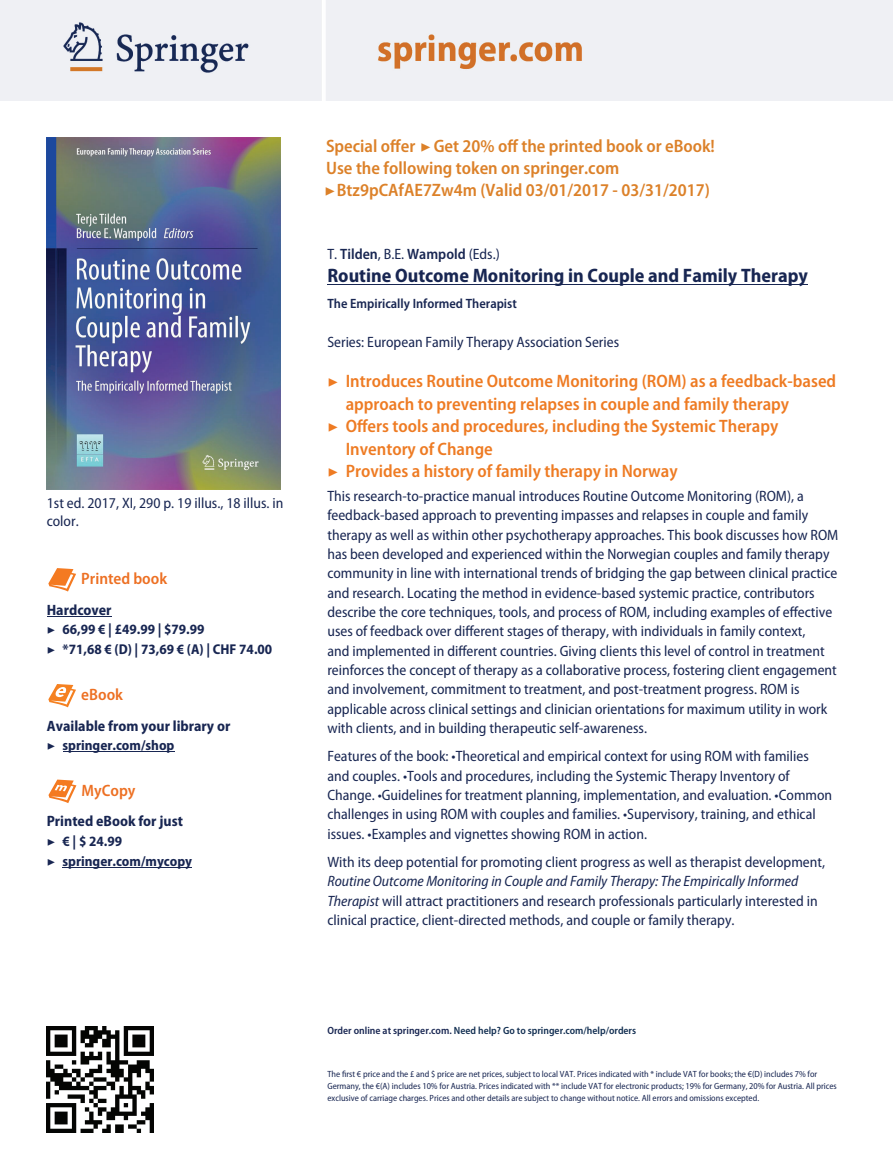
<style>
.page{position:relative;width:893px;height:1174px;background:#fff}
.page>*{position:absolute;margin:0;border:0;box-sizing:border-box;transform-origin:0 0}
.t1{font:700 semi-condensed 19.5px "Myriad Pro";color:#182652}
.t2{font:600 semi-condensed 18px "Myriad Pro";color:#ee7b23}
.t3{font:600 semi-condensed 18px/21.6px "Myriad Pro";color:#dc8129}
.t4{font:600 semi-condensed 16.5px "Myriad Pro";color:#ed7023}
.t5{font:semi-condensed 15px/19.4px "Myriad Pro";color:#182652}
.t6{font:700 semi-condensed 15px "Myriad Pro";color:#182652}
.t7{font:700 semi-condensed 14.25px/20px "Myriad Pro";color:#182652}
.t8{font:600 semi-condensed 13.5px "Myriad Pro";color:#182652}
.t9{font:600 semi-condensed 10.5px "Myriad Pro";color:#112e51}
.t10{font:semi-condensed 9px/12.1px "Myriad Pro";color:#182652}
.s1{font-family:"Minion Pro";font-weight:400;font-stretch:normal}
.s2{font-family:"Minion Pro";font-stretch:normal}
.s3{font-weight:600}
.s4{font-style:italic}
.s5{color:#182652}
</style>
<div class="page">
<div style="left:0;top:0;width:893px;height:100px;background:#eff0f4"></div>
<img style="left:47px;top:138px;width:234px;height:352px">
<svg style="left:48px;top:568px;width:28px;height:23px"></svg>
<hr style="left:47px;top:616px;width:65px;height:1px;background:#182652">
<svg style="left:48px;top:684px;width:28px;height:23px"></svg>
<hr style="left:63px;top:751px;width:111px;height:1px;background:#182652">
<svg style="left:48px;top:779px;width:28px;height:24px"></svg>
<hr style="left:63px;top:867px;width:129px;height:1px;background:#182652">
<img style="left:47px;top:1026px;width:106px;height:107px">
<hr style="left:327px;top:284px;width:481px;height:1px;background:#182652">
<p class="t5" style="left:47px;top:494px;width:238px;line-height:18px">1st ed. 2017, XI, 290 p. 19 illus., 18 illus. in color.</p>
<p class="t4" style="left:81px;top:570px;width:87px">Printed book</p>
<p class="t6" style="left:47px;top:601px;width:66px">Hardcover</p>
<p class="t7" style="left:47px;top:619px;width:227px"><span class="s1">▶</span> 66,99 € | £49.99 | $79.99<br><span class="s1">▶</span> *71,68 € (D) | 73,69 € (A) | CHF 74.00</p>
<p class="t4" style="left:81px;top:685px;width:43px">eBook</p>
<p class="t6" style="left:47px;top:717px;width:185px">Available from your library or</p>
<p class="t7" style="left:47px;top:735px;width:129px"><span class="s1">▶</span> springer.com/shop</p>
<p class="t4" style="left:82px;top:781px;width:55px">MyCopy</p>
<p class="t6" style="left:47px;top:813px;width:138px">Printed eBook for just</p>
<p class="t7" style="left:47px;top:831px;width:147px"><span class="s1">▶</span> € | $ 24.99<br><span class="s1">▶</span> springer.com/mycopy</p>
<p class="t3" style="left:324px;top:136px;width:392px">Special offer <span class="s2">▶</span> Get 20% off the printed book or eBook!<br>Use the following token on springer.com<br><span class="s2">▶</span> Btz9pCAfAE7Zw4m (Valid 03/01/2017 - 03/31/2017)</p>
<p class="t5" style="left:327px;top:245px;width:174px">T. <span class="s3">Tilden</span>, B.E. <span class="s3">Wampold</span> (Eds.)</p>
<h1 class="t1" style="left:327px;top:265px;width:482px">Routine Outcome Monitoring in Couple and Family Therapy</h1>
<p class="t8" style="left:327px;top:296px;width:191px">The Empirically Informed Therapist</p>
<p class="t5" style="left:327px;top:332px;width:293px">Series: European Family Therapy Association Series</p>
<p class="t2" style="left:327px;top:371px;width:510px"><span class="s2">▶</span> Introduces Routine Outcome Monitoring (ROM) as a feedback-based</p>
<p class="t2" style="left:346px;top:394px;width:445px">approach to preventing relapses in couple and family therapy</p>
<p class="t2" style="left:327px;top:416px;width:452px"><span class="s2">▶</span> Offers tools and procedures, including the Systemic Therapy</p>
<p class="t2" style="left:346px;top:439px;width:149px">Inventory of Change</p>
<p class="t2" style="left:327px;top:461px;width:352px"><span class="s2">▶</span> Provides a history of family therapy in Norway</p>
<p class="t5" style="left:327px;top:486px;width:512px">This research-to-practice manual introduces Routine Outcome Monitoring (ROM), a feedback-based approach to preventing impasses and relapses in couple and family therapy as well as within other psychotherapy approaches. This book discusses how ROM has been developed and experienced within the Norwegian couples and family therapy community in line with international trends of bridging the gap between clinical practice and research. Locating the method in evidence-based systemic practice, contributors describe the core techniques, tools, and process of ROM, including examples of effective uses of feedback over different stages of therapy, with individuals in family context,<br>and implemented in different countries. Giving clients this level of control in treatment reinforces the concept of therapy as a collaborative process, fostering client engagement and involvement, commitment to treatment, and post-treatment progress. ROM is applicable across clinical settings and clinician orientations for maximum utility in work with clients, and in building therapeutic self-awareness.</p>
<p class="t5" style="left:327px;top:747px;width:506px">Features of the book: •Theoretical and empirical context for using ROM with families and couples. •Tools and procedures, including the Systemic Therapy Inventory of Change. •Guidelines for treatment planning, implementation, and evaluation. •Common challenges in using ROM with couples and families. •Supervisory, training, and ethical issues. •Examples and vignettes showing ROM in action.</p>
<p class="t5" style="left:327px;top:852px;width:499px">With its deep potential for promoting client progress as well as therapist development,</p>
<p class="t5" style="left:327px;top:872px;width:492px"><span class="s4">Routine Outcome Monitoring in Couple and Family Therapy: The Empirically Informed<br>Therapist</span> will attract practitioners and research professionals particularly interested in clinical practice, client-directed methods, and couple or family therapy.</p>
<p class="t9" style="left:327px;top:1024px;width:310px"><span class="s5">Order online at springer.com.</span> Need help? Go to springer.com/help/orders</p>
<p class="t10" style="left:327px;top:1067px;width:511px">The first € price and the £ and $ price are net prices, subject to local VAT. Prices indicated with * include VAT for books; the €(D) includes 7% for<br>Germany, the €(A) includes 10% for Austria. Prices indicated with ** include VAT for electronic products; 19% for Germany, 20% for Austria. All prices exclusive of carriage charges. Prices and other details are subject to change without notice. All errors and omissions excepted.</p>
</div>
